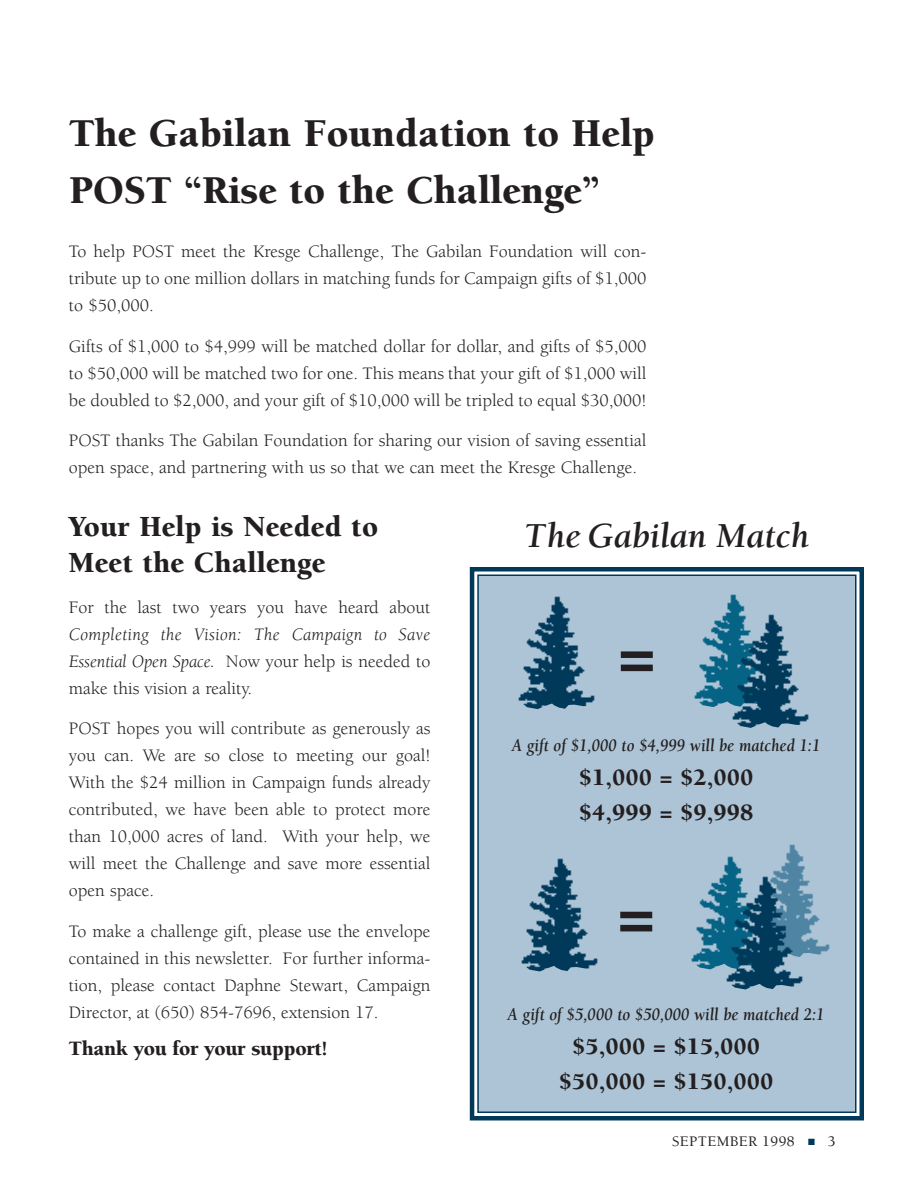
<style>
.page{position:relative;width:918px;height:1188px;background:#fff}
.page>*{position:absolute;margin:0;border:0;box-sizing:border-box;transform-origin:0 0}
.t1{font:900 72px "Berkeley";color:#231f20}
.t2{font:900 40.5px/57px "Berkeley";color:#231f20}
.t3{font:italic 700 36px "Berkeley";color:#231f20}
.t4{font:900 30px/36px "Berkeley";letter-spacing:.005em;color:#231f20}
.t5{font:900 24px/34.5px "Berkeley";color:#231f20;text-align:center}
.t6{font:900 21px "Berkeley";letter-spacing:-.015em;color:#231f20}
.t7{font:18px/27px "Berkeley";color:#231f20;text-align:justify}
.t8{font:italic 18px/27px "Berkeley";letter-spacing:.02em;color:#231f20;text-align:justify}
.t9{font:italic 700 18px "Berkeley";color:#231f20;scale:.9 1}
.t10{font:500 15px "Berkeley";letter-spacing:.03em;color:#231f20}
.s1{font-style:normal}
.s2{color:#00395a}
</style>
<div class="page">
<div style="left:478px;top:575px;width:378px;height:537px;background:#adc4d6"></div>
<div style="left:470px;top:567px;width:394px;height:553px;border:4px solid #00395a"></div>
<div style="left:477px;top:574px;width:379px;height:539px;border:2px solid #00395a"></div>
<img style="left:775px;top:844px;width:55px;height:111px">
<img style="left:691px;top:856px;width:84px;height:113px">
<img style="left:721px;top:872px;width:89px;height:117px">
<img style="left:521px;top:858px;width:77px;height:113px">
<img style="left:518px;top:596px;width:77px;height:113px">
<img style="left:694px;top:594px;width:51px;height:113px">
<img style="left:726px;top:611px;width:83px;height:117px">
<h2 class="t2" style="left:69px;top:108px;width:588px">The Gabilan Foundation to Help<br>POST “Rise to the Challenge”</h2>
<p class="t7" style="left:69px;top:240px;width:579px">To help POST meet the Kresge Challenge, The Gabilan Foundation will con&shy;tribute up to one million dollars in matching funds for Campaign gifts of $1,000 to $50,000.</p>
<p class="t7" style="left:69px;top:334px;width:579px">Gifts of $1,000 to $4,999 will be matched dollar for dollar, and gifts of $5,000 to $50,000 will be matched two for one. This means that your gift of $1,000 will be doubled to $2,000, and your gift of $10,000 will be tripled to equal $30,000!</p>
<p class="t7" style="left:69px;top:429px;width:579px">POST thanks The Gabilan Foundation for sharing our vision of saving essential open space, and partnering with us so that we can meet the Kresge Challenge.</p>
<h3 class="t4" style="left:69px;top:511px;width:311px">Your Help is Needed to<br>Meet the Challenge</h3>
<p class="t7" style="left:69px;top:595px;width:363px">For the last two years you have heard about</p>
<p class="t8" style="left:69px;top:622px;width:363px">Completing the Vision: The Campaign to Save Essential Open Space. <span class="s1">Now your help is needed to make this vision a reality.</span></p>
<p class="t7" style="left:69px;top:717px;width:363px">POST hopes you will contribute as generously as you can. We are so close to meeting our goal!<br>With the $24 million in Campaign funds already contributed, we have been able to protect more than 10,000 acres of land. With your help, we will meet the Challenge and save more essential open space.</p>
<p class="t7" style="left:69px;top:919px;width:363px">To make a challenge gift, please use the envelope contained in this newsletter. For further informa&shy;tion, please contact Daphne Stewart, Campaign Director, at (650) 854-7696, extension 17.</p>
<p class="t6" style="left:69px;top:1040px;width:260px">Thank you for your support!</p>
<h3 class="t3" style="left:525px;top:521px;width:286px">The Gabilan Match</h3>
<h1 class="t1" style="left:617px;top:627px;width:42px">=</h1>
<p class="t9" style="left:512px;top:738px;width:345px">A gift of $1,000 to $4,999 will be matched 1:1</p>
<h3 class="t5" style="left:579px;top:763px;width:176px;text-align:left">$1,000 = $2,000 $4,999 = $9,998</h3>
<h1 class="t1" style="left:616px;top:887px;width:42px">=</h1>
<p class="t9" style="left:508px;top:1007px;width:354px">A gift of $5,000 to $50,000 will be matched 2:1</p>
<h3 class="t5" style="left:559px;top:1032px;width:216px">$5,000 = $15,000 $50,000 = $150,000</h3>
<p class="t10" style="left:672px;top:1135px;width:165px">SEPTEMBER 1998 <span class="s2">■</span> 3</p>
</div>
